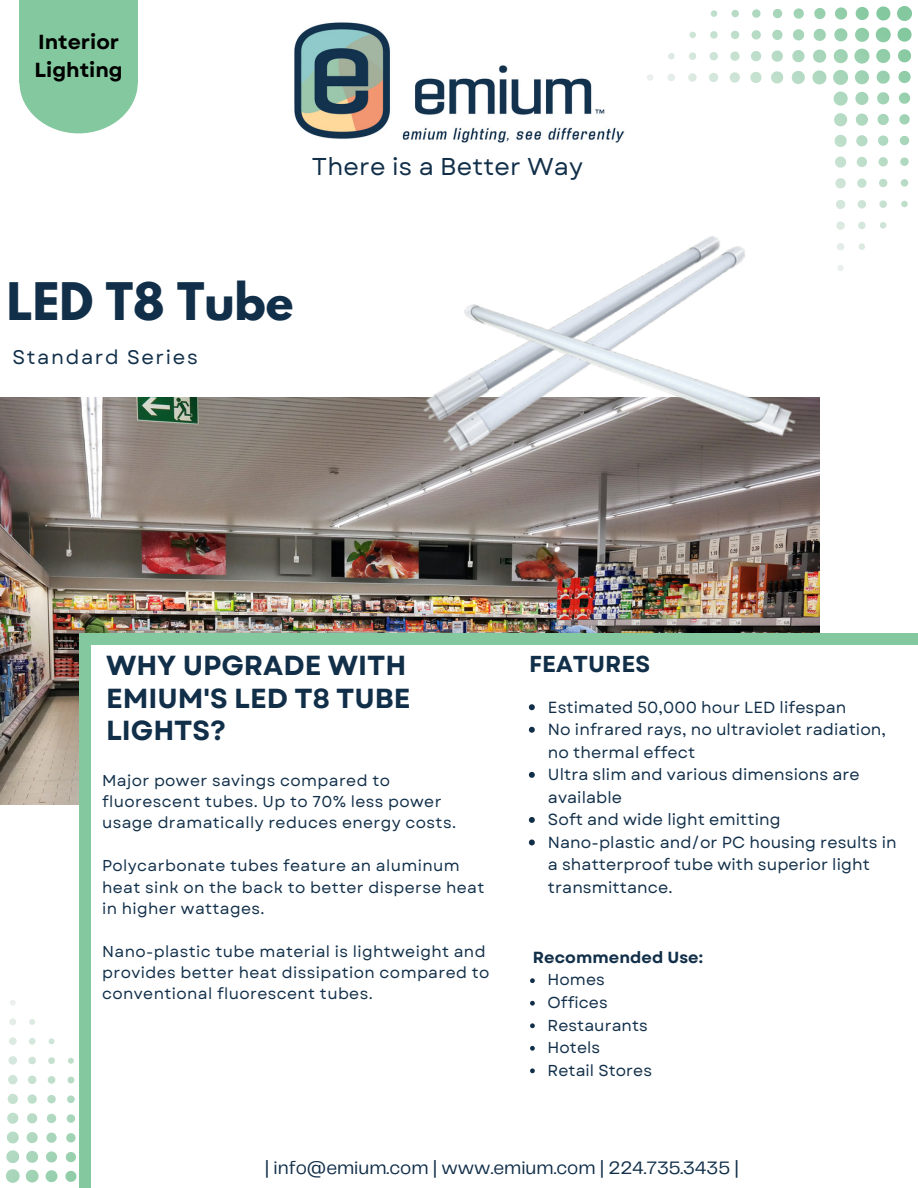
<style>
.page{position:relative;width:918px;height:1188px;background:#fff}
.page>*{position:absolute;margin:0;border:0;box-sizing:border-box;transform-origin:0 0}
.t1{font:700 45.9px "League Spartan";color:#112f49}
.t2{font:700 27.6px/32.7px "Garet";color:#112f49}
.t3{font:24.3px "Garet";letter-spacing:.01em;color:#112f49}
.t4{font:700 23.1px "Garet";color:#112f49}
.t5{font:700 20.25px "Garet";color:#000}
.t6{font:19.65px "Garet";letter-spacing:.085em;color:#112f49}
.t7{font:18.75px "Telegraf";color:#112f49}
.t8{font:16.05px/22.5px "Garet";letter-spacing:.005em;color:#112f49}
.t9{font:700 16.05px "Garet";letter-spacing:.005em;color:#112f49}
.t10{font:15.9px "Garet";letter-spacing:.005em;color:#112f49}
.t11{font:15.75px/21.3px "Garet";letter-spacing:.025em;color:#112f49}
</style>
<div class="page">
<img style="left:0;top:397px;width:820px;height:407px">
<div style="left:79px;top:633px;width:839px;height:555px;background:#83c89e"></div>
<div style="left:19px;top:0;width:119px;height:82px;background:#83c89e"></div>
<div style="left:19px;top:31px;width:119px;height:102px;background:#83c89e;border-radius:50%"></div>
<svg style="left:6px;top:998px;width:86px;height:190px"></svg>
<div style="left:92px;top:645px;width:826px;height:543px;background:#fff"></div>
<svg style="left:647px;top:6px;width:265px;height:265px"></svg>
<img style="left:379px;top:183px;width:400px;height:326px">
<img style="left:425px;top:201px;width:401px;height:343px">
<svg style="left:529px;top:704px;width:6px;height:6px"></svg>
<svg style="left:529px;top:727px;width:6px;height:6px"></svg>
<svg style="left:529px;top:772px;width:6px;height:6px"></svg>
<svg style="left:529px;top:817px;width:6px;height:6px"></svg>
<svg style="left:529px;top:840px;width:6px;height:5px"></svg>
<svg style="left:530px;top:978px;width:5px;height:5px"></svg>
<svg style="left:530px;top:1001px;width:5px;height:5px"></svg>
<svg style="left:530px;top:1023px;width:5px;height:5px"></svg>
<svg style="left:530px;top:1046px;width:5px;height:5px"></svg>
<svg style="left:530px;top:1068px;width:5px;height:5px"></svg>
<img style="left:294px;top:22px;width:331px;height:121px">
<p class="t5" style="left:38px;top:27px;width:83px">Interior</p>
<p class="t5" style="left:34px;top:55px;width:90px">Lighting</p>
<p class="t3" style="left:312px;top:149px;width:273px">There is a Better Way</p>
<p class="t1" style="left:7px;top:279px;width:288px">LED T8 Tube</p>
<p class="t6" style="left:13px;top:343px;width:187px">Standard Series</p>
<p class="t2" style="left:106px;top:649px;width:302px">WHY UPGRADE WITH</p>
<p class="t4" style="left:529px;top:647px;width:123px">FEATURES</p>
<p class="t2" style="left:106px;top:682px;width:306px">EMIUM'S LED T8 TUBE<br>LIGHTS?</p>
<p class="t8" style="left:548px;top:696px;width:300px">Estimated 50,000 hour LED lifespan</p>
<p class="t8" style="left:548px;top:718px;width:340px">No infrared rays, no ultraviolet radiation, no thermal effect</p>
<p class="t8" style="left:548px;top:763px;width:313px">Ultra slim and various dimensions are available</p>
<p class="t8" style="left:548px;top:808px;width:234px">Soft and wide light emitting</p>
<p class="t8" style="left:548px;top:831px;width:350px">Nano-plastic and/or PC housing results in a shatterproof tube with superior light transmittance.</p>
<p class="t11" style="left:102px;top:770px;width:355px">Major power savings compared to fluorescent tubes. Up to 70% less power usage dramatically reduces energy costs.</p>
<p class="t11" style="left:102px;top:855px;width:384px">Polycarbonate tubes feature an aluminum heat sink on the back to better disperse heat in higher wattages.</p>
<p class="t11" style="left:102px;top:941px;width:389px">Nano-plastic tube material is lightweight and provides better heat dissipation compared to conventional fluorescent tubes.</p>
<p class="t9" style="left:533px;top:946px;width:172px">Recommended Use:</p>
<p class="t10" style="left:548px;top:968px;width:59px">Homes</p>
<p class="t10" style="left:548px;top:991px;width:62px">Offices</p>
<p class="t10" style="left:548px;top:1013px;width:102px">Restaurants</p>
<p class="t10" style="left:548px;top:1036px;width:54px">Hotels</p>
<p class="t10" style="left:548px;top:1059px;width:106px">Retail Stores</p>
<p class="t7" style="left:265px;top:1160px;width:476px">| info@emium.com | www.emium.com | 224.735.3435 |</p>
</div>
